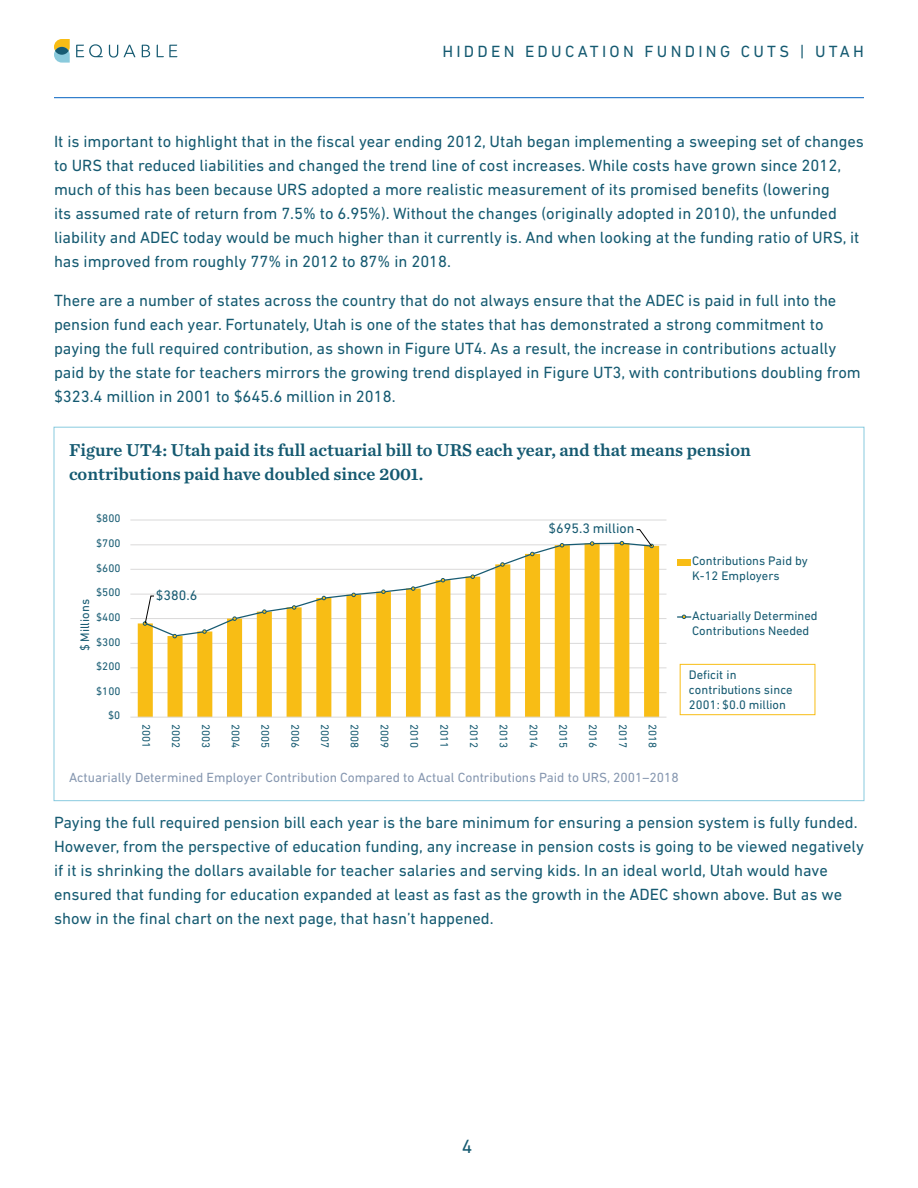
<style>
.page{position:relative;width:918px;height:1188px;background:#fff}
.page>*{position:absolute;margin:0;border:0;box-sizing:border-box;transform-origin:0 0}
.t1{font:19.5px "DIN Next LT Pro";color:#155a71}
.t2{font:600 18px/24px "Chronicle Text G4";color:#155a71}
.t3{font:16.5px/24px "DIN Next LT Pro";color:#155a71}
.t4{font:16.5px "DIN Next LT Pro";letter-spacing:.2em;color:#155a71}
.t5{font:13.95px "DIN Next LT Pro";letter-spacing:.005em;color:#175b72}
.t6{font:13.5px "DIN Next LT Pro";color:#8697b0}
.t7{font:12.6px/15.1px "DIN Next LT Pro";color:#175b72}
.t8{font:11.25px "DIN Next LT Pro";letter-spacing:-.01em;color:#175b72}
</style>
<div class="page">
<svg style="left:76px;top:44px;width:27px;height:13px"></svg>
<svg style="left:109px;top:45px;width:26px;height:13px"></svg>
<svg style="left:142px;top:45px;width:8px;height:12px"></svg>
<svg style="left:157px;top:45px;width:20px;height:12px"></svg>
<svg style="left:54px;top:39px;width:16px;height:24px"></svg>
<div style="left:55px;top:47px;width:14px;height:8px;background:#175b72;border-radius:50%"></div>
<hr style="left:54px;top:97px;width:810px;height:1px;background:#0563c1">
<hr style="left:130px;top:520px;width:536px;height:1px;background:#dad9d9">
<hr style="left:130px;top:545px;width:536px;height:1px;background:#dad9d9">
<hr style="left:130px;top:569px;width:536px;height:1px;background:#dad9d9">
<hr style="left:130px;top:594px;width:536px;height:1px;background:#dad9d9">
<hr style="left:130px;top:618px;width:536px;height:1px;background:#dad9d9">
<hr style="left:130px;top:643px;width:536px;height:1px;background:#dad9d9">
<hr style="left:130px;top:668px;width:536px;height:1px;background:#dad9d9">
<hr style="left:130px;top:692px;width:536px;height:1px;background:#dad9d9">
<svg style="left:138px;top:544px;width:521px;height:173px"></svg>
<hr style="left:130px;top:717px;width:536px;height:1px;background:#dad9d9">
<svg style="left:144px;top:542px;width:509px;height:95px"></svg>
<svg style="left:173px;top:634px;width:4px;height:4px"></svg>
<svg style="left:203px;top:630px;width:4px;height:4px"></svg>
<svg style="left:233px;top:617px;width:4px;height:4px"></svg>
<svg style="left:262px;top:610px;width:4px;height:4px"></svg>
<svg style="left:292px;top:605px;width:4px;height:4px"></svg>
<svg style="left:322px;top:596px;width:4px;height:4px"></svg>
<svg style="left:352px;top:593px;width:4px;height:4px"></svg>
<svg style="left:381px;top:590px;width:4px;height:4px"></svg>
<svg style="left:411px;top:587px;width:4px;height:4px"></svg>
<svg style="left:441px;top:578px;width:4px;height:4px"></svg>
<svg style="left:471px;top:575px;width:4px;height:4px"></svg>
<svg style="left:500px;top:562px;width:4px;height:4px"></svg>
<svg style="left:530px;top:552px;width:4px;height:4px"></svg>
<svg style="left:560px;top:543px;width:4px;height:4px"></svg>
<svg style="left:590px;top:542px;width:4px;height:4px"></svg>
<svg style="left:620px;top:541px;width:4px;height:4px"></svg>
<svg style="left:636px;top:529px;width:18px;height:19px"></svg>
<svg style="left:143px;top:596px;width:11px;height:30px"></svg>
<div style="left:677px;top:559px;width:14px;height:7px;background:#f8bd15"></div>
<svg style="left:678px;top:615px;width:13px;height:4px"></svg>
<div style="left:680px;top:664px;width:135px;height:51px;border:1px solid #f8bd15"></div>
<p class="t4" style="left:442px;top:42px;width:423px">HIDDEN EDUCATION FUNDING CUTS | UTAH</p>
<p class="t3" style="left:54px;top:130px;width:811px">It is important to highlight that in the fiscal year ending 2012, Utah began implementing a sweeping set of changes to URS that reduced liabilities and changed the trend line of cost increases. While costs have grown since 2012, much of this has been because URS adopted a more realistic measurement of its promised benefits (lowering<br>its assumed rate of return from 7.5% to 6.95%). Without the changes (originally adopted in 2010), the unfunded liability and ADEC today would be much higher than it currently is. And when looking at the funding ratio of URS, it has improved from roughly 77% in 2012 to 87% in 2018.</p>
<p class="t3" style="left:54px;top:289px;width:808px">There are a number of states across the country that do not always ensure that the ADEC is paid in full into the pension fund each year. Fortunately, Utah is one of the states that has demonstrated a strong commitment to paying the full required contribution, as shown in Figure UT4. As a result, the increase in contributions actually paid by the state for teachers mirrors the growing trend displayed in Figure UT3, with contributions doubling from $323.4 million in 2001 to $645.6 million in 2018.</p>
<p class="t2" style="left:69px;top:438px;width:684px">Figure UT4: Utah paid its full actuarial bill to URS each year, and that means pension contributions paid have doubled since 2001.</p>
<p class="t5" style="left:548px;top:520px;width:88px">$695.3 million</p>
<p class="t8" style="left:96px;top:512px;width:26px">$800</p>
<p class="t8" style="left:96px;top:537px;width:26px">$700</p>
<p class="t8" style="left:96px;top:561px;width:26px">$600</p>
<p class="t8" style="left:96px;top:586px;width:26px">$500</p>
<p class="t7" style="left:77px;top:651px;width:54px;rotate:-90deg">$ Millions</p>
<p class="t8" style="left:96px;top:611px;width:26px">$400</p>
<p class="t8" style="left:96px;top:635px;width:26px">$300</p>
<p class="t8" style="left:96px;top:660px;width:26px">$200</p>
<p class="t8" style="left:96px;top:684px;width:26px">$100</p>
<p class="t8" style="left:108px;top:709px;width:14px">$0</p>
<p class="t5" style="left:156px;top:587px;width:43px">$380.6</p>
<p class="t8" style="left:153px;top:724px;width:26px;rotate:90deg">2001</p>
<p class="t8" style="left:183px;top:724px;width:26px;rotate:90deg">2002</p>
<p class="t8" style="left:212px;top:724px;width:26px;rotate:90deg">2003</p>
<p class="t8" style="left:242px;top:724px;width:26px;rotate:90deg">2004</p>
<p class="t8" style="left:272px;top:724px;width:26px;rotate:90deg">2005</p>
<p class="t8" style="left:302px;top:724px;width:26px;rotate:90deg">2006</p>
<p class="t8" style="left:332px;top:724px;width:26px;rotate:90deg">2007</p>
<p class="t8" style="left:361px;top:724px;width:26px;rotate:90deg">2008</p>
<p class="t8" style="left:391px;top:724px;width:26px;rotate:90deg">2009</p>
<p class="t8" style="left:421px;top:724px;width:26px;rotate:90deg">2010</p>
<p class="t8" style="left:451px;top:724px;width:26px;rotate:90deg">2011</p>
<p class="t8" style="left:480px;top:724px;width:26px;rotate:90deg">2012</p>
<p class="t8" style="left:510px;top:724px;width:26px;rotate:90deg">2013</p>
<p class="t8" style="left:540px;top:724px;width:26px;rotate:90deg">2014</p>
<p class="t8" style="left:570px;top:724px;width:26px;rotate:90deg">2015</p>
<p class="t8" style="left:600px;top:724px;width:26px;rotate:90deg">2016</p>
<p class="t8" style="left:629px;top:724px;width:26px;rotate:90deg">2017</p>
<p class="t8" style="left:659px;top:724px;width:26px;rotate:90deg">2018</p>
<p class="t7" style="left:692px;top:553px;width:117px">Contributions Paid by<br>K-12 Employers</p>
<p class="t7" style="left:692px;top:608px;width:127px">Actuarially Determined<br>Contributions Needed</p>
<p class="t7" style="left:689px;top:667px;width:105px">Deficit in contributions since<br>2001: $0.0 million</p>
<p class="t6" style="left:69px;top:769px;width:611px">Actuarially Determined Employer Contribution Compared to Actual Contributions Paid to URS, 2001–2018</p>
<p class="t3" style="left:54px;top:811px;width:811px">Paying the full required pension bill each year is the bare minimum for ensuring a pension system is fully funded.<br>However, from the perspective of education funding, any increase in pension costs is going to be viewed negatively if it is shrinking the dollars available for teacher salaries and serving kids. In an ideal world, Utah would have ensured that funding for education expanded at least as fast as the growth in the ADEC shown above. But as we show in the final chart on the next page, that hasn’t happened.</p>
<p class="t1" style="left:462px;top:1135px;width:12px">4</p>
</div>
